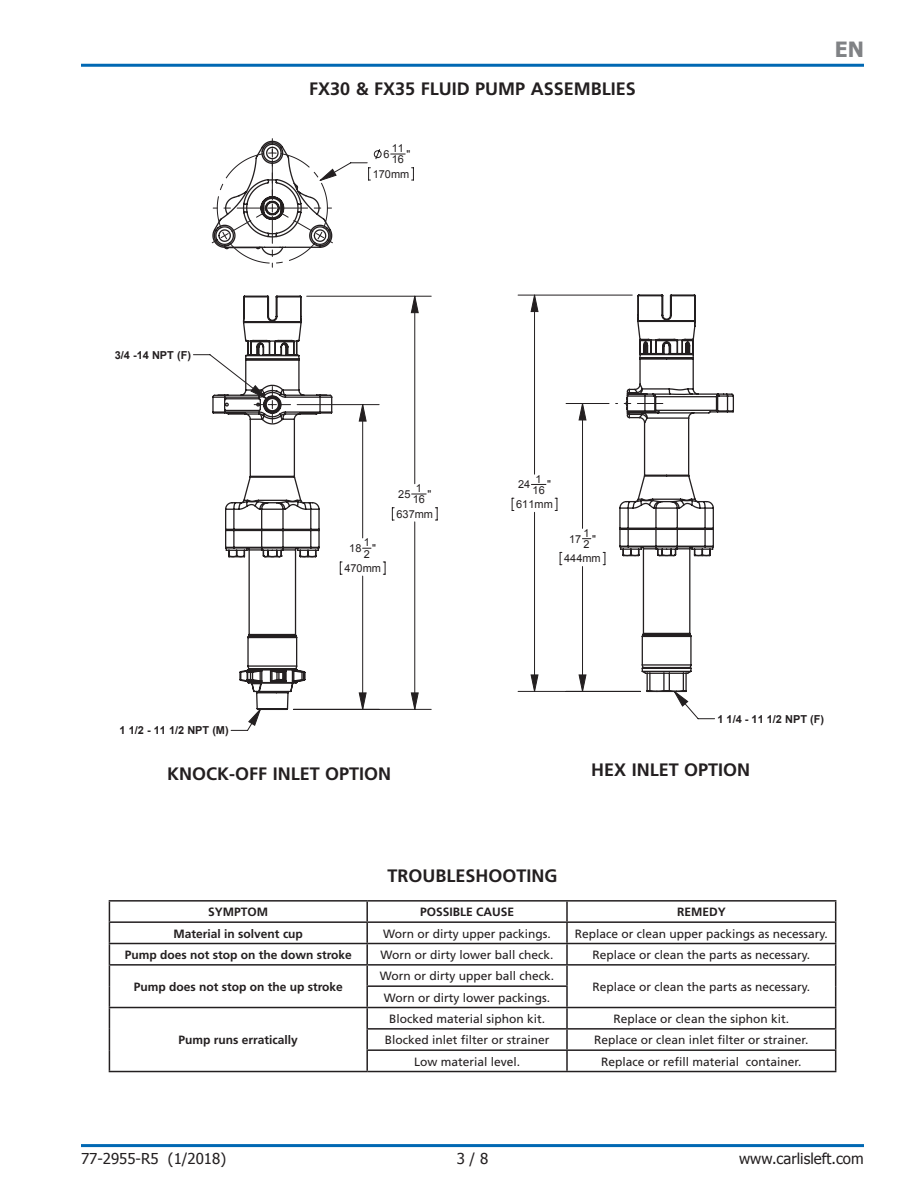
<style>
.page{position:relative;width:918px;height:1188px;background:#fff}
.page>*{position:absolute;margin:0;border:0;box-sizing:border-box;transform-origin:0 0}
.t1{font:700 21px "Tahoma";color:#808285}
.t2{font:700 18px "Frutiger";color:#231f20}
.t3{font:15px "Tahoma";color:#231f20}
.t4{font:12px "Frutiger";color:#231f20}
.t5{font:700 12px "Frutiger";color:#231f20}
.t6{font:10.95px/11.2px "Arial";color:#231f20}
.t7{font:700 10.95px "Arial";color:#231f20}
</style>
<div class="page">
<hr style="left:81px;top:64px;width:783px;height:3px;background:#0168b3">
<hr style="left:81px;top:1144px;width:783px;height:3px;background:#0168b3">
<hr style="left:109px;top:900px;width:258px;height:2px;background:#231f20">
<hr style="left:367px;top:900px;width:200px;height:2px;background:#231f20">
<svg style="left:366px;top:902px;width:2px;height:19px"></svg>
<hr style="left:567px;top:900px;width:269px;height:2px;background:#231f20">
<svg style="left:566px;top:902px;width:2px;height:19px"></svg>
<hr style="left:109px;top:921px;width:258px;height:2px;background:#231f20">
<hr style="left:367px;top:921px;width:200px;height:2px;background:#231f20">
<hr style="left:366px;top:923px;width:2px;height:20px;background:#231f20">
<hr style="left:567px;top:921px;width:269px;height:2px;background:#231f20">
<hr style="left:566px;top:923px;width:2px;height:20px;background:#231f20">
<hr style="left:109px;top:943px;width:258px;height:1px;background:#231f20">
<hr style="left:367px;top:943px;width:200px;height:1px;background:#231f20">
<hr style="left:366px;top:944px;width:2px;height:20px;background:#231f20">
<hr style="left:567px;top:943px;width:269px;height:1px;background:#231f20">
<hr style="left:566px;top:944px;width:2px;height:20px;background:#231f20">
<hr style="left:109px;top:964px;width:258px;height:2px;background:#231f20">
<hr style="left:367px;top:964px;width:200px;height:2px;background:#231f20">
<svg style="left:366px;top:966px;width:2px;height:19px"></svg>
<hr style="left:567px;top:964px;width:269px;height:2px;background:#231f20">
<svg style="left:566px;top:966px;width:2px;height:19px"></svg>
<hr style="left:366px;top:985px;width:202px;height:2px;background:#231f20">
<hr style="left:366px;top:987px;width:2px;height:20px;background:#231f20">
<hr style="left:566px;top:987px;width:2px;height:20px;background:#231f20">
<hr style="left:109px;top:1007px;width:258px;height:1px;background:#231f20">
<hr style="left:367px;top:1007px;width:200px;height:1px;background:#231f20">
<hr style="left:366px;top:1008px;width:2px;height:20px;background:#231f20">
<hr style="left:567px;top:1007px;width:269px;height:1px;background:#231f20">
<hr style="left:566px;top:1008px;width:2px;height:20px;background:#231f20">
<hr style="left:366px;top:1028px;width:201px;height:2px;background:#231f20">
<svg style="left:366px;top:1030px;width:2px;height:19px"></svg>
<hr style="left:567px;top:1028px;width:269px;height:2px;background:#231f20">
<svg style="left:566px;top:1030px;width:2px;height:19px"></svg>
<svg style="left:109px;top:902px;width:1px;height:169px"></svg>
<hr style="left:366px;top:1049px;width:201px;height:2px;background:#231f20">
<hr style="left:366px;top:1051px;width:2px;height:20px;background:#231f20">
<hr style="left:567px;top:1049px;width:269px;height:2px;background:#231f20">
<hr style="left:566px;top:1051px;width:2px;height:20px;background:#231f20">
<svg style="left:835px;top:902px;width:1px;height:169px"></svg>
<hr style="left:109px;top:1071px;width:258px;height:1px;background:#231f20">
<hr style="left:367px;top:1071px;width:200px;height:1px;background:#231f20">
<hr style="left:567px;top:1071px;width:269px;height:1px;background:#231f20">
<svg style="left:374px;top:149px;width:8px;height:4px"></svg>
<svg style="left:333px;top:169px;width:253px;height:540px"></svg>
<svg style="left:211px;top:139px;width:123px;height:128px"></svg>
<svg style="left:212px;top:295px;width:121px;height:416px"></svg>
<svg style="left:619px;top:294px;width:115px;height:399px"></svg>
<p class="t2" style="left:309px;top:78px;width:328px">FX30 &amp; FX35 FLUID PUMP ASSEMBLIES</p>
<p class="t6" style="left:383px;top:148px;width:8px">6</p>
<p class="t6" style="left:392px;top:143px;width:14px">11<br>16</p>
<p class="t6" style="left:373px;top:144px;width:39px;line-height:19.6px;text-align:right">"<br>170mm</p>
<h1 class="t1" style="left:835px;top:35px;width:31px">EN</h1>
<p class="t7" style="left:115px;top:349px;width:78px">3/4 -14 NPT (F)</p>
<p class="t7" style="left:120px;top:724px;width:111px">1 1/2 - 11 1/2 NPT (M)</p>
<p class="t6" style="left:349px;top:543px;width:14px">18</p>
<p class="t6" style="left:364px;top:537px;width:8px">1<br>2</p>
<p class="t6" style="left:344px;top:538px;width:38px;line-height:19.6px;text-indent:28px">"<br>470mm</p>
<p class="t6" style="left:398px;top:488px;width:14px">25</p>
<p class="t6" style="left:413px;top:483px;width:14px">1<br>16</p>
<p class="t6" style="left:396px;top:484px;width:38px;line-height:19.6px;text-align:right">"<br>637mm</p>
<p class="t6" style="left:518px;top:479px;width:14px">24</p>
<p class="t6" style="left:533px;top:473px;width:14px">1<br>16</p>
<p class="t6" style="left:516px;top:475px;width:38px;line-height:19.6px;text-align:right">"<br>611mm</p>
<p class="t6" style="left:569px;top:533px;width:14px">17</p>
<p class="t6" style="left:584px;top:527px;width:8px">1<br>2</p>
<p class="t6" style="left:564px;top:529px;width:38px;line-height:19.6px;text-indent:28px">"<br>444mm</p>
<p class="t7" style="left:717px;top:713px;width:108px">1 1/4 - 11 1/2 NPT (F)</p>
<p class="t2" style="left:167px;top:763px;width:226px">KNOCK-OFF INLET OPTION</p>
<p class="t2" style="left:591px;top:759px;width:161px">HEX INLET OPTION</p>
<p class="t2" style="left:387px;top:865px;width:172px">TROUBLESHOOTING</p>
<p class="t5" style="left:208px;top:905px;width:62px">SYMPTOM</p>
<p class="t5" style="left:420px;top:905px;width:96px">POSSIBLE CAUSE</p>
<p class="t5" style="left:677px;top:905px;width:50px">REMEDY</p>
<p class="t5" style="left:174px;top:926px;width:131px">Material in solvent cup</p>
<p class="t4" style="left:383px;top:926px;width:169px">Worn or dirty upper packings.</p>
<p class="t4" style="left:575px;top:926px;width:255px">Replace or clean upper packings as necessary.</p>
<p class="t5" style="left:125px;top:948px;width:229px">Pump does not stop on the down stroke</p>
<p class="t4" style="left:381px;top:948px;width:175px">Worn or dirty lower ball check.</p>
<p class="t4" style="left:592px;top:948px;width:219px">Replace or clean the parts as necessary.</p>
<p class="t5" style="left:134px;top:980px;width:211px">Pump does not stop on the up stroke</p>
<p class="t4" style="left:380px;top:969px;width:176px">Worn or dirty upper ball check.</p>
<p class="t4" style="left:592px;top:980px;width:219px">Replace or clean the parts as necessary.</p>
<p class="t4" style="left:384px;top:990px;width:168px">Worn or dirty lower packings.</p>
<p class="t5" style="left:179px;top:1033px;width:121px">Pump runs erratically</p>
<p class="t4" style="left:389px;top:1012px;width:158px">Blocked material siphon kit.</p>
<p class="t4" style="left:614px;top:1012px;width:177px">Replace or clean the siphon kit.</p>
<p class="t4" style="left:385px;top:1033px;width:166px">Blocked inlet filter or strainer</p>
<p class="t4" style="left:594px;top:1033px;width:216px">Replace or clean inlet filter or strainer.</p>
<p class="t4" style="left:414px;top:1054px;width:108px">Low material level.</p>
<p class="t4" style="left:601px;top:1054px;width:202px">Replace or refill material container.</p>
<p class="t3" style="left:81px;top:1148px;width:147px">77-2955-R5 (1/2018)</p>
<p class="t3" style="left:457px;top:1148px;width:33px">3 / 8</p>
<p class="t3" style="left:739px;top:1148px;width:126px">www.carlisleft.com</p>
</div>
